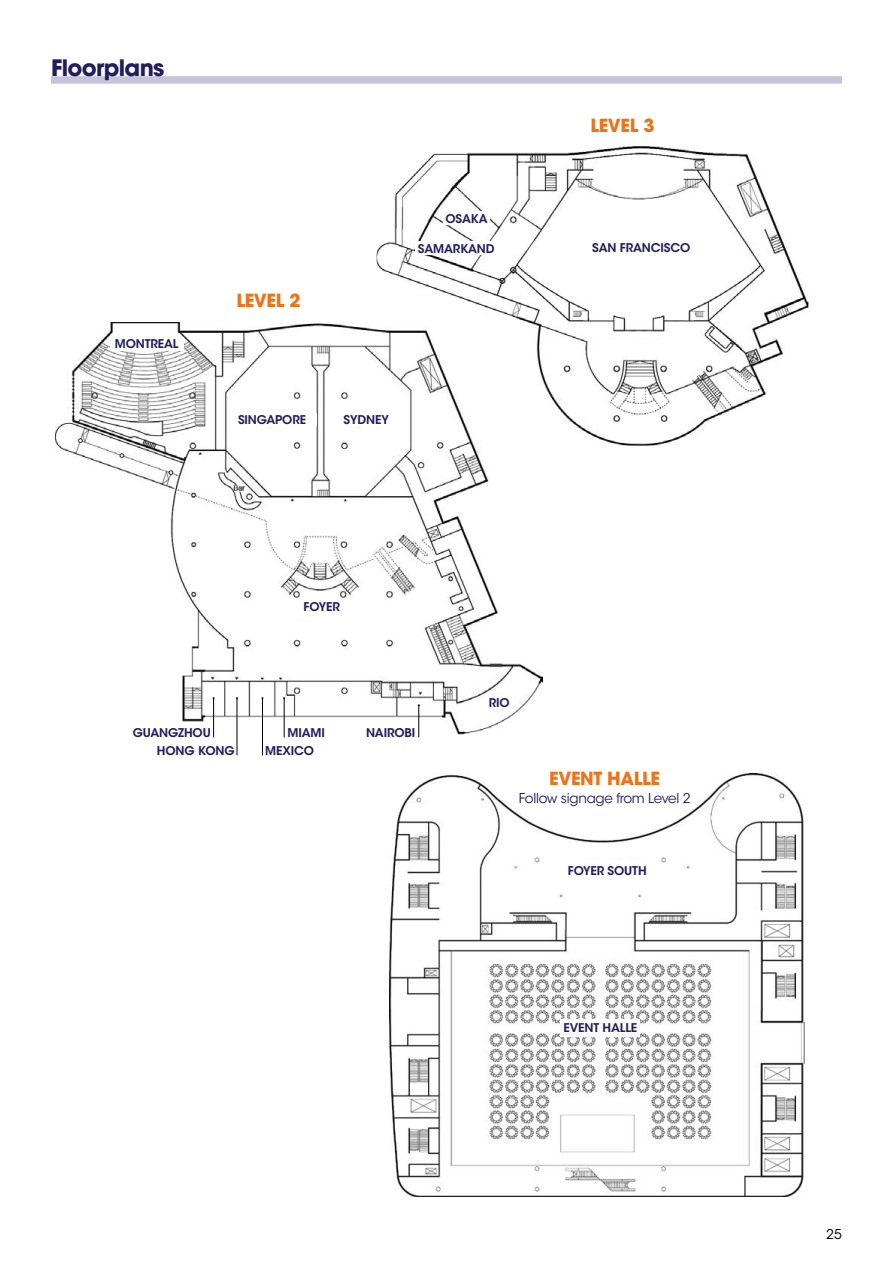
<style>
.page{position:relative;width:893px;height:1263px;background:#fff}
.page>*{position:absolute;margin:0;border:0;box-sizing:border-box;transform-origin:0 0}
._2023_Page_heading{font:700 22.5px "ITC Avant Garde Std";letter-spacing:-.03em;color:#201e5b}
.Day{font:700 18px "ITC Avant Garde Std";letter-spacing:-.02em;color:#ee7219}
.Day-2{font:13.5px "ITC Avant Garde Std";letter-spacing:-.02em;color:#201e5b}
.t1{font:13.5px "ITC Avant Garde Std";color:#000}
._2023_Session_number{font:600 12px "ITC Avant Garde Std";letter-spacing:-.01em;color:#201e5b}
</style>
<div class="page">
<img style="left:56px;top:323px;width:486px;height:412px">
<div style="left:167px;top:722px;width:176px;height:41px;background:#fff"></div>
<div style="left:51px;top:76px;width:791px;height:8px;background:#c6c3da"></div>
<img style="left:377px;top:146px;width:431px;height:300px">
<img style="left:389px;top:773px;width:415px;height:423px">
<div style="left:257px;top:602px;width:130px;height:17px;background:#fff"></div>
<div style="left:560px;top:1019px;width:80px;height:17px;background:#fff"></div>
<div style="left:557px;top:860px;width:100px;height:21px;background:#fff"></div>
<div style="left:227px;top:414px;width:90px;height:12px;background:#fff"></div>
<div style="left:325px;top:414px;width:82px;height:12px;background:#fff"></div>
<div style="left:576px;top:945px;width:51px;height:14px;background:#fff"></div>
<div style="left:123px;top:333px;width:44px;height:10px;background:#fff"></div>
<div style="left:603px;top:341px;width:72px;height:15px;background:#fff"></div>
<div style="left:110px;top:337px;width:73px;height:14px;background:#fff"></div>
<div style="left:485px;top:695px;width:29px;height:14px;background:#fff"></div>
<div style="left:132px;top:726px;width:80px;height:14px;background:#fff"></div>
<div style="left:579px;top:240px;width:124px;height:14px;background:#fff"></div>
<hr style="left:262px;top:698px;width:1px;height:57px;background:#000">
<hr style="left:237px;top:698px;width:1px;height:57px;background:#000">
<hr style="left:213px;top:698px;width:1px;height:39px;background:#000">
<hr style="left:284px;top:698px;width:1px;height:39px;background:#000">
<div style="left:200px;top:649px;width:29px;height:12px;background:#fff"></div>
<div style="left:571px;top:1123px;width:48px;height:18px;background:#fff"></div>
<div style="left:394px;top:724px;width:48px;height:18px;background:#fff"></div>
<div style="left:723px;top:802px;width:66px;height:15px;background:#fff"></div>
<div style="left:364px;top:726px;width:53px;height:14px;background:#fff"></div>
<div style="left:443px;top:212px;width:47px;height:13px;background:#fff"></div>
<div style="left:415px;top:241px;width:82px;height:14px;background:#fff"></div>
<hr style="left:418px;top:705px;width:1px;height:32px;background:#000">
<div style="left:615px;top:160px;width:48px;height:19px;background:#fff"></div>
<div style="left:412px;top:190px;width:27px;height:10px;background:#fff"></div>
<p class="_2023_Page_heading" style="left:51px;top:53px;width:115px">Floorplans</p>
<p class="_2023_Session_number" style="left:115px;top:336px;width:65px">MONTREAL</p>
<p class="Day" style="left:236px;top:288px;width:66px">LEVEL 2</p>
<p class="_2023_Session_number" style="left:445px;top:211px;width:44px">OSAKA</p>
<p class="_2023_Session_number" style="left:418px;top:241px;width:78px">SAMARKAND</p>
<p class="_2023_Session_number" style="left:238px;top:412px;width:70px">SINGAPORE</p>
<p class="_2023_Session_number" style="left:344px;top:412px;width:47px">SYDNEY</p>
<p class="Day" style="left:590px;top:114px;width:66px">LEVEL 3</p>
<p class="_2023_Session_number" style="left:592px;top:240px;width:100px">SAN FRANCISCO</p>
<p class="_2023_Session_number" style="left:303px;top:599px;width:38px">FOYER</p>
<p class="_2023_Session_number" style="left:133px;top:725px;width:80px">GUANGZHOU</p>
<p class="_2023_Session_number" style="left:287px;top:725px;width:39px">MIAMI</p>
<p class="_2023_Session_number" style="left:157px;top:743px;width:79px">HONG KONG</p>
<p class="_2023_Session_number" style="left:265px;top:743px;width:50px">MEXICO</p>
<p class="_2023_Session_number" style="left:366px;top:725px;width:51px">NAIROBI</p>
<p class="_2023_Session_number" style="left:489px;top:695px;width:22px">RIO</p>
<p class="Day" style="left:549px;top:767px;width:112px">EVENT HALLE</p>
<p class="Day-2" style="left:519px;top:790px;width:173px">Follow signage from Level 2</p>
<p class="_2023_Session_number" style="left:568px;top:863px;width:80px">FOYER SOUTH</p>
<p class="_2023_Session_number" style="left:563px;top:1020px;width:75px">EVENT HALLE</p>
<p class="t1" style="left:826px;top:1226px;width:17px">25</p>
</div>
